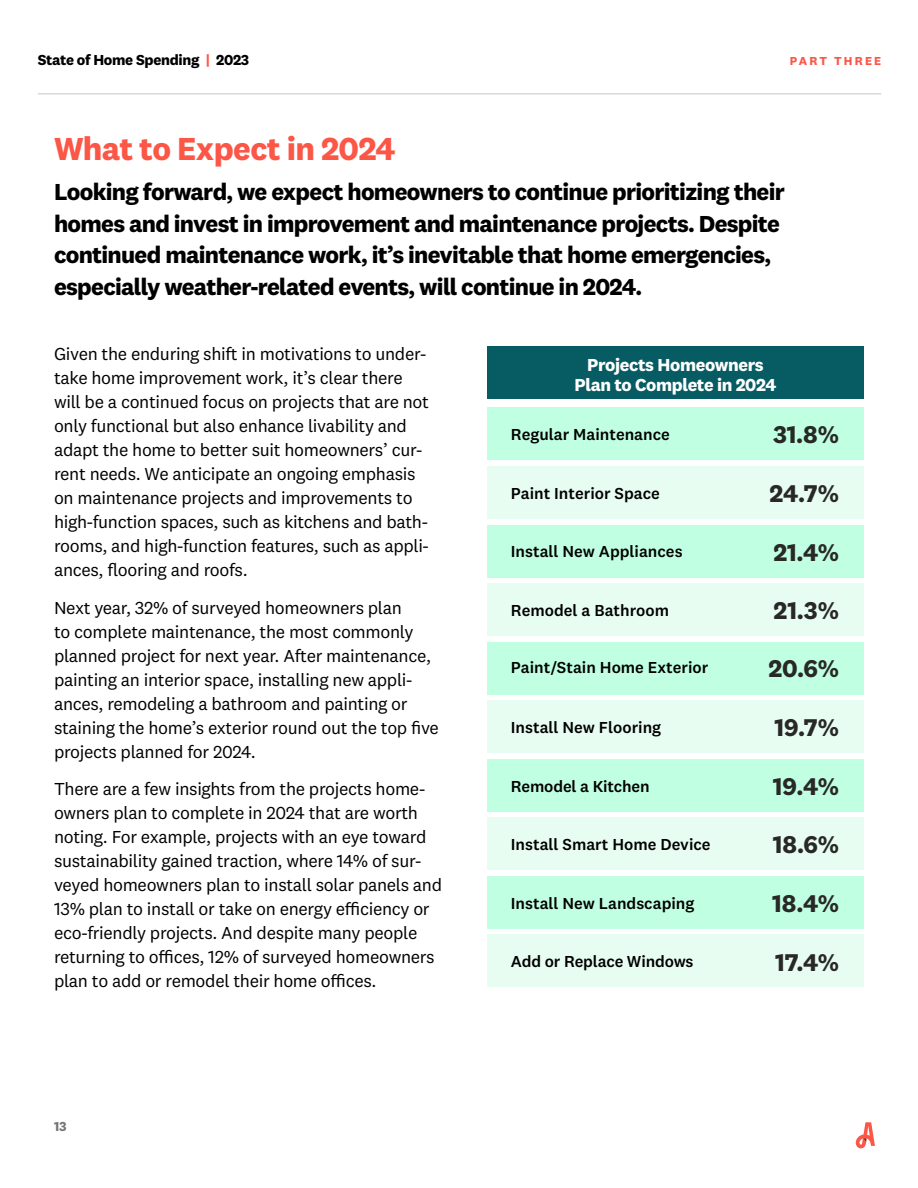
<style>
.page{position:relative;width:918px;height:1188px;background:#fff}
.page>*{position:absolute;margin:0;border:0;box-sizing:border-box;transform-origin:0 0}
.t1{font:700 33px "National 2";letter-spacing:-.02em;color:#fc5647}
.t2{font:700 25.05px "National 2";color:#282827}
.t3{font:700 24px/31.5px "National 2";letter-spacing:-.03em;color:#000}
.t4{font:18px/24px "National 2";letter-spacing:-.02em;color:#000}
.t5{font:700 18px/19.5px "National 2";letter-spacing:-.02em;color:#fff;text-align:center}
.t6{font:500 16.5px "National 2";color:#000}
.t7{font:700 15px "National 2";letter-spacing:-.02em;color:#000}
.t8{font:700 13.5px "National 2";color:#757575}
.t9{font:700 12px "National 2";letter-spacing:.18em;color:#fc5647}
.s1{color:#fc5747}
</style>
<div class="page">
<hr style="left:38px;top:93px;width:843px;height:1px;background:#dbd9d4">
<svg style="left:856px;top:1122px;width:19px;height:26px"></svg>
<div style="left:487px;top:408px;width:377px;height:52px;background:#c0ffe2"></div>
<div style="left:487px;top:525px;width:377px;height:52px;background:#c0ffe2"></div>
<div style="left:487px;top:642px;width:377px;height:52px;background:#c0ffe2"></div>
<div style="left:487px;top:759px;width:377px;height:53px;background:#c0ffe2"></div>
<div style="left:487px;top:876px;width:377px;height:53px;background:#c0ffe2"></div>
<div style="left:487px;top:466px;width:377px;height:53px;background:#e8fdf2"></div>
<div style="left:487px;top:583px;width:377px;height:53px;background:#e8fdf2"></div>
<div style="left:487px;top:700px;width:377px;height:53px;background:#e8fdf2"></div>
<div style="left:487px;top:817px;width:377px;height:53px;background:#e8fdf2"></div>
<div style="left:487px;top:935px;width:377px;height:52px;background:#e8fdf2"></div>
<div style="left:487px;top:347px;width:377px;height:52px;background:#065c62"></div>
<p class="t7" style="left:38px;top:51px;width:213px">State of Home Spending <span class="s1">|</span> 2023</p>
<h1 class="t1" style="left:54px;top:128px;width:343px">What to Expect in 2024</h1>
<p class="t9" style="left:790px;top:53px;width:93px">PART THREE</p>
<p class="t3" style="left:54px;top:176px;width:732px">Looking forward, we expect homeowners to continue prioritizing their homes and invest in improvement and maintenance projects. Despite continued maintenance work, it’s inevitable that home emergencies, especially weather-related events, will continue in 2024.</p>
<p class="t4" style="left:54px;top:342px;width:377px">Given the enduring shift in motivations to under&shy;take home improvement work, it’s clear there will be a continued focus on projects that are not only functional but also enhance livability and adapt the home to better suit homeowners’ cur&shy;rent needs. We anticipate an ongoing emphasis on maintenance projects and improvements to high-function spaces, such as kitchens and bath&shy;rooms, and high-function features, such as appli&shy;ances, flooring and roofs.</p>
<p class="t4" style="left:54px;top:595px;width:387px">Next year, 32% of surveyed homeowners plan<br>to complete maintenance, the most commonly planned project for next year. After maintenance, painting an interior space, installing new appli&shy;ances, remodeling a bathroom and painting or staining the home’s exterior round out the top five projects planned for 2024.</p>
<p class="t4" style="left:54px;top:777px;width:390px">There are a few insights from the projects home&shy;owners plan to complete in 2024 that are worth noting. For example, projects with an eye toward sustainability gained traction, where 14% of sur&shy;veyed homeowners plan to install solar panels and 13% plan to install or take on energy efficiency or eco-friendly projects. And despite many people returning to offices, 12% of surveyed homeowners plan to add or remodel their home offices.</p>
<p class="t8" style="left:54px;top:1118px;width:14px">13</p>
<p class="t5" style="left:575px;top:355px;width:203px">Projects Homeowners<br>Plan to Complete in 2024</p>
<p class="t6" style="left:511px;top:425px;width:160px">Regular Maintenance</p>
<h2 class="t2" style="left:773px;top:419px;width:67px">31.8%</h2>
<p class="t6" style="left:511px;top:483px;width:150px">Paint Interior Space</p>
<h2 class="t2" style="left:770px;top:478px;width:71px">24.7%</h2>
<p class="t6" style="left:511px;top:542px;width:173px">Install New Appliances</p>
<h2 class="t2" style="left:773px;top:537px;width:67px">21.4%</h2>
<p class="t6" style="left:511px;top:600px;width:160px">Remodel a Bathroom</p>
<h2 class="t2" style="left:774px;top:595px;width:67px">21.3%</h2>
<p class="t6" style="left:511px;top:658px;width:199px">Paint/Stain Home Exterior</p>
<h2 class="t2" style="left:768px;top:652px;width:72px">20.6%</h2>
<p class="t6" style="left:511px;top:717px;width:152px">Install New Flooring</p>
<h2 class="t2" style="left:775px;top:712px;width:66px">19.7%</h2>
<p class="t6" style="left:511px;top:776px;width:140px">Remodel a Kitchen</p>
<h2 class="t2" style="left:773px;top:771px;width:68px">19.4%</h2>
<p class="t6" style="left:511px;top:834px;width:201px">Install Smart Home Device</p>
<h2 class="t2" style="left:773px;top:829px;width:68px">18.6%</h2>
<p class="t6" style="left:511px;top:893px;width:185px">Install New Landscaping</p>
<h2 class="t2" style="left:772px;top:888px;width:68px">18.4%</h2>
<p class="t6" style="left:511px;top:952px;width:184px">Add or Replace Windows</p>
<h2 class="t2" style="left:775px;top:946px;width:65px">17.4%</h2>
</div>
